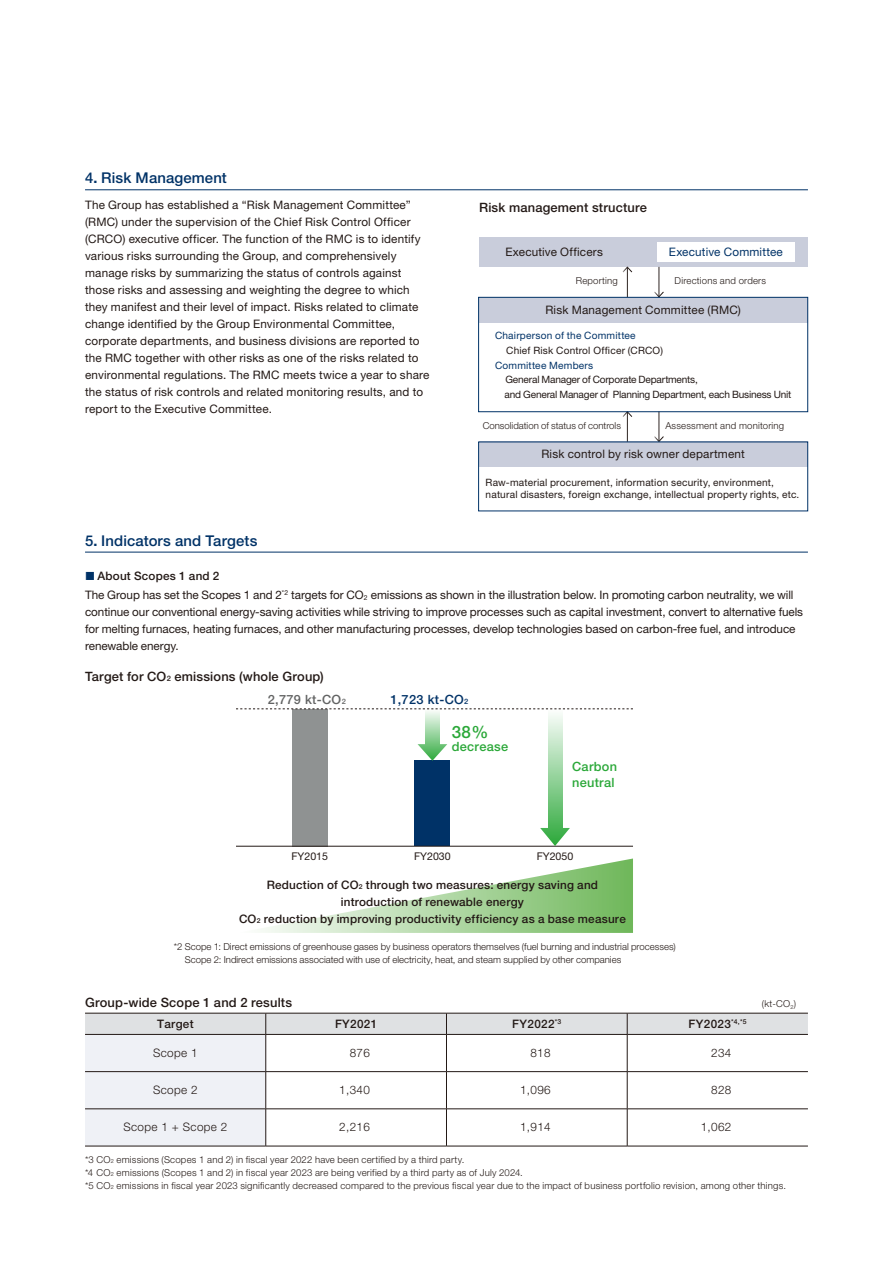
<style>
.page{position:relative;width:893px;height:1263px;background:#fff}
.page>*{position:absolute;margin:0;border:0;box-sizing:border-box;transform-origin:0 0}
.t1{font:500 16.95px "Helvetica Neue LT Std";color:#2ba839}
.t2{font:500 14.85px "Helvetica Neue LT Std";letter-spacing:.01em;color:#003267}
.t3{font:500 12.9px "Helvetica Neue LT Std";letter-spacing:.015em;color:#231916}
.t4{font:500 12.75px/15.9px "Helvetica Neue LT Std";letter-spacing:.025em;color:#2ba839}
.t5{font:500 12.75px "Helvetica Neue LT Std";letter-spacing:.025em;color:#003267}
.t6{font:500 12.75px "Helvetica Neue LT Std";letter-spacing:.025em;color:#626363}
.t7{font:11.7px/17px "Helvetica Neue LT Std";letter-spacing:.01em;color:#231916}
.t8{font:500 11.7px/17px "Helvetica Neue LT Std";letter-spacing:.015em;color:#231916;text-align:center}
.t9{font:300 11.7px "Helvetica Neue LT Std";letter-spacing:.03em;color:#231916}
.t10{font:11.7px "Helvetica Neue LT Std";letter-spacing:.015em;color:#003267}
.t11{font:10.65px "Helvetica Neue LT Std";color:#231916}
.t12{font:10.05px/11.7px "Helvetica Neue LT Std";letter-spacing:.015em;color:#231916}
.t13{font:10.05px/14.9px "Helvetica Neue LT Std";letter-spacing:-.02em;color:#231916}
.t14{font:10.05px "Helvetica Neue LT Std";letter-spacing:.02em;color:#003267}
.t15{font:300 9.6px/12.8px "Helvetica Neue LT Std";letter-spacing:.015em;color:#231916}
.s1{font-family:"Hiragino UD Sans Std W6";font-weight:400}
.s2{font-family:"Hiragino UD Sans Std W4"}
.s3{font-family:"Hiragino UD Sans Std W6";font-size:10.65px;color:#003267}
.s4{font-weight:500}
.s5{font-size:6.75px}
.s6{font-size:7.5px}
.s7{font-size:5.55px}
</style>
<div class="page">
<hr style="left:85px;top:190px;width:723px;height:1px;background:#003267">
<hr style="left:85px;top:552px;width:723px;height:1px;background:#003267">
<div style="left:479px;top:237px;width:329px;height:30px;background:#c9cddb"></div>
<div style="left:479px;top:297px;width:329px;height:26px;background:#c9cddb"></div>
<div style="left:479px;top:442px;width:329px;height:25px;background:#c9cddb"></div>
<div style="left:657px;top:242px;width:137px;height:20px;background:#fff"></div>
<hr style="left:659px;top:267px;width:1px;height:30px;background:#231916">
<svg style="left:654px;top:291px;width:10px;height:6px"></svg>
<hr style="left:659px;top:411px;width:1px;height:30px;background:#231916">
<svg style="left:654px;top:436px;width:10px;height:6px"></svg>
<hr style="left:627px;top:267px;width:1px;height:30px;background:#231916">
<svg style="left:622px;top:267px;width:10px;height:6px"></svg>
<hr style="left:627px;top:412px;width:1px;height:30px;background:#231916">
<svg style="left:622px;top:412px;width:10px;height:5px"></svg>
<div style="left:478px;top:297px;width:330px;height:115px;border:1px solid #003267"></div>
<div style="left:292px;top:709px;width:36px;height:137px;background:#8f9292"></div>
<div style="left:415px;top:761px;width:35px;height:85px;background:#003267"></div>
<hr style="left:236px;top:846px;width:397px;height:1px;background:#231916">
<svg style="left:425px;top:709px;width:15px;height:35px"></svg>
<svg style="left:418px;top:744px;width:29px;height:17px"></svg>
<svg style="left:548px;top:709px;width:14px;height:119px;background:#a1d8a7"></svg>
<svg style="left:540px;top:828px;width:30px;height:18px"></svg>
<svg style="left:236px;top:708px;width:397px;height:1px"></svg>
<svg style="left:261px;top:858px;width:372px;height:75px"></svg>
<hr style="left:85px;top:1146px;width:181px;height:1px;background:#231916">
<hr style="left:266px;top:1146px;width:180px;height:1px;background:#231916">
<hr style="left:446px;top:1146px;width:181px;height:1px;background:#231916">
<hr style="left:627px;top:1146px;width:181px;height:1px;background:#231916">
<svg style="left:85px;top:1013px;width:723px;height:133px"></svg>
<hr style="left:265px;top:1035px;width:1px;height:36px;background:#231916">
<hr style="left:446px;top:1035px;width:1px;height:36px;background:#231916">
<hr style="left:627px;top:1035px;width:1px;height:36px;background:#231916">
<hr style="left:265px;top:1072px;width:1px;height:36px;background:#231916">
<hr style="left:446px;top:1072px;width:1px;height:36px;background:#231916">
<hr style="left:627px;top:1072px;width:1px;height:36px;background:#231916">
<hr style="left:265px;top:1109px;width:1px;height:37px;background:#231916">
<hr style="left:446px;top:1109px;width:1px;height:37px;background:#231916">
<hr style="left:627px;top:1109px;width:1px;height:37px;background:#231916">
<p class="t2" style="left:85px;top:169px;width:143px">4<span class="s1">.</span> Risk Management</p>
<p class="t7" style="left:85px;top:196px;width:346px">The Group has established a “Risk Management Committee” (RMC) under the supervision of the Chief Risk Control Officer (CRCO) executive officer. The function of the RMC is to identify various risks surrounding the Group, and comprehensively manage risks by summarizing the status of controls against those risks and assessing and weighting the degree to which they manifest and their level of impact. Risks related to climate change identified by the Group Environmental Committee, corporate departments, and business divisions are reported to the RMC together with other risks as one of the risks related to environmental regulations. The RMC meets twice a year to share the status of risk controls and related monitoring results, and to report to the Executive Committee.</p>
<p class="t2" style="left:85px;top:531px;width:174px">5<span class="s1">.</span> Indicators and Targets</p>
<p class="t3" style="left:479px;top:200px;width:170px">Risk management structure</p>
<p class="t7" style="left:479px;top:243px;width:126px"><span class="s2">　　</span> Executive Officers</p>
<p class="t15" style="left:576px;top:274px;width:44px">Reporting</p>
<p class="t10" style="left:669px;top:245px;width:116px">Executive Committee</p>
<p class="t15" style="left:675px;top:274px;width:93px">Directions and orders</p>
<p class="t7" style="left:545px;top:301px;width:197px">Risk Management Committee (RMC)</p>
<p class="t14" style="left:495px;top:329px;width:142px">Chairperson of the Committee</p>
<p class="t12" style="left:506px;top:344px;width:158px">Chief Risk Control Officer (CRCO)</p>
<p class="t14" style="left:495px;top:359px;width:100px">Committee Members</p>
<p class="t13" style="left:505px;top:372px;width:288px">General Manager of Corporate Departments,<br>and General Manager of Planning Department, each Business Unit</p>
<p class="t15" style="left:483px;top:419px;width:140px">Consolidation of status of controls</p>
<p class="t15" style="left:665px;top:419px;width:120px">Assessment and monitoring</p>
<p class="t7" style="left:541px;top:446px;width:205px">Risk control by risk owner department</p>
<p class="t12" style="left:486px;top:476px;width:315px">Raw-material procurement, information security, environment, natural disasters, foreign exchange, intellectual property rights, etc.</p>
<p class="t7" style="left:85px;top:566px;width:710px;line-height:19.5px"><span class="s3">■</span> <span class="s4">About Scopes 1 and 2<br></span>The Group has set the Scopes 1 and 2<sup>*2</sup> targets for CO<span class="s5">2</span> emissions as shown in the illustration below. In promoting carbon neutrality, we will</p>
<p class="t7" style="left:85px;top:604px;width:720px">continue our conventional energy-saving activities while striving to improve processes such as capital investment, convert to alternative fuels for melting furnaces, heating furnaces, and other manufacturing processes, develop technologies based on carbon-free fuel, and introduce renewable energy.</p>
<p class="t3" style="left:85px;top:669px;width:240px">Target for CO<span class="s6">2</span> emissions (whole Group)</p>
<p class="t6" style="left:268px;top:692px;width:80px">2,779 kt-CO<span class="s6">2</span></p>
<p class="t5" style="left:390px;top:692px;width:80px">1,723 kt-CO<span class="s6">2</span></p>
<h1 class="t1" style="left:452px;top:722px;width:38px">38%</h1>
<p class="t4" style="left:452px;top:738px;width:58px">decrease</p>
<p class="t4" style="left:572px;top:759px;width:47px">Carbon neutral</p>
<p class="t11" style="left:291px;top:850px;width:38px">FY2015</p>
<p class="t8" style="left:239px;top:876px;width:388px">Reduction of CO<span class="s5">2</span> through two measures: energy saving and introduction of renewable energy<br>CO<span class="s5">2</span> reduction by improving productivity efficiency as a base measure</p>
<p class="t11" style="left:414px;top:850px;width:38px">FY2030</p>
<p class="t11" style="left:537px;top:850px;width:38px">FY2050</p>
<p class="t15" style="left:185px;top:940px;width:493px;text-indent:-11px">*2 Scope 1: Direct emissions of greenhouse gases by business operators themselves (fuel burning and industrial processes)<br>Scope 2: Indirect emissions associated with use of electricity, heat, and steam supplied by other companies</p>
<p class="t3" style="left:85px;top:994px;width:209px">Group-wide Scope 1 and 2 results</p>
<p class="t8" style="left:157px;top:1015px;width:38px">Target</p>
<p class="t8" style="left:335px;top:1015px;width:44px">FY2021</p>
<p class="t8" style="left:512px;top:1015px;width:51px">FY2022<sup>*3</sup></p>
<p class="t8" style="left:689px;top:1015px;width:59px">FY2023<sup>*4,*5</sup></p>
<p class="t9" style="left:153px;top:1045px;width:46px">Scope 1</p>
<p class="t9" style="left:350px;top:1045px;width:22px">876</p>
<p class="t9" style="left:530px;top:1045px;width:22px">818</p>
<p class="t9" style="left:711px;top:1045px;width:22px">234</p>
<p class="t9" style="left:153px;top:1083px;width:46px">Scope 2</p>
<p class="t9" style="left:339px;top:1083px;width:32px">1,340</p>
<p class="t9" style="left:520px;top:1083px;width:32px">1,096</p>
<p class="t9" style="left:711px;top:1083px;width:22px">828</p>
<p class="t9" style="left:123px;top:1120px;width:106px">Scope 1 + Scope 2</p>
<p class="t9" style="left:339px;top:1120px;width:32px">2,216</p>
<p class="t9" style="left:520px;top:1120px;width:32px">1,914</p>
<p class="t9" style="left:701px;top:1120px;width:32px">1,062</p>
<p class="t15" style="left:762px;top:997px;width:36px">(kt-CO<sub>2</sub>)</p>
<p class="t15" style="left:85px;top:1153px;width:702px">*3 CO<span class="s7">2</span> emissions (Scopes 1 and 2) in fiscal year 2022 have been certified by a third party.<br>*4 CO<span class="s7">2</span> emissions (Scopes 1 and 2) in fiscal year 2023 are being verified by a third party as of July 2024.<br>*5 CO<span class="s7">2</span> emissions in fiscal year 2023 significantly decreased compared to the previous fiscal year due to the impact of business portfolio revision, among other things.</p>
</div>
